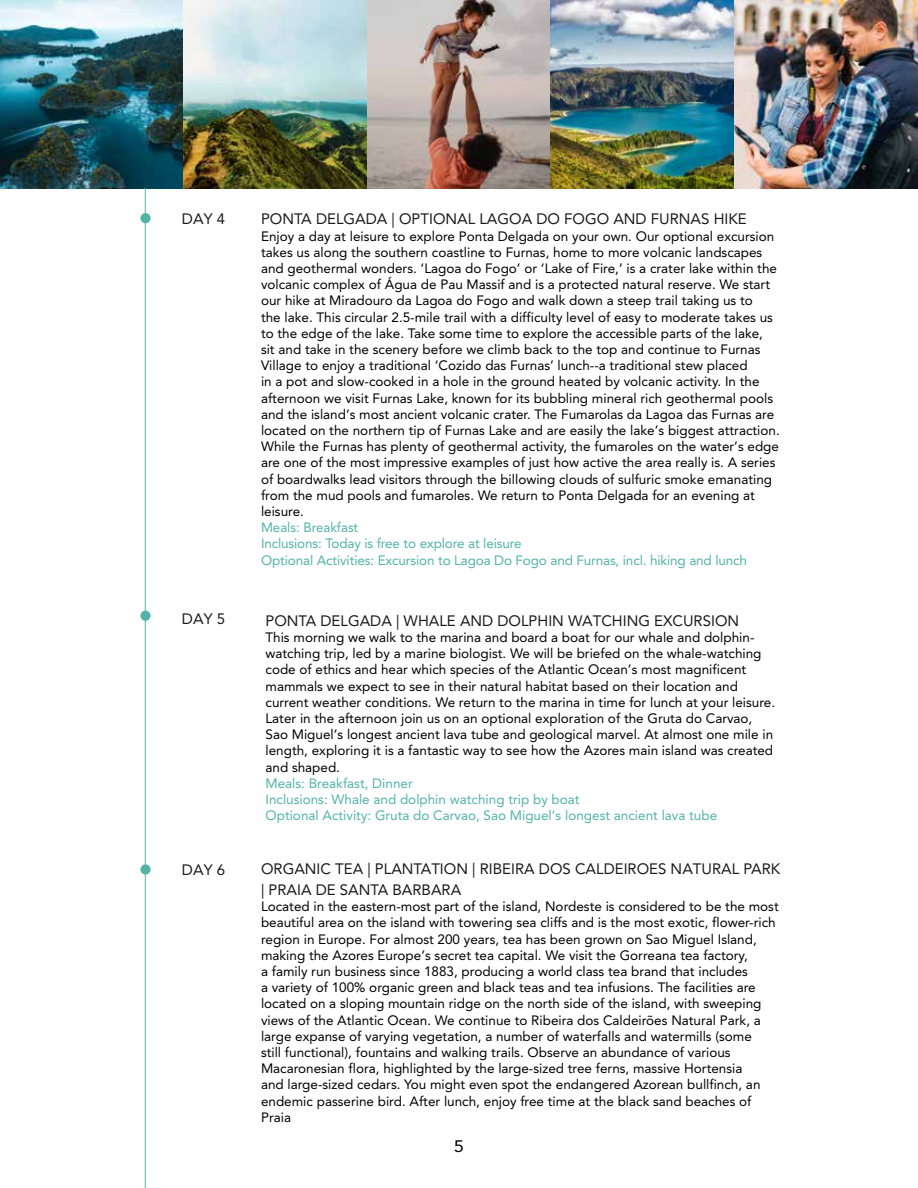
<style>
.page{position:relative;width:918px;height:1188px;background:#fff}
.page>*{position:absolute;margin:0;border:0;box-sizing:border-box;transform-origin:0 0}
.t1{font:16.5px "Avenir";color:#000101;scale:1.1 1}
.t2{font:15px/21px "Avenir";color:#1a1a1a}
.t3{font:13.5px/16.2px "Avenir";color:#000}
.t4{font:13.5px/16.2px "Avenir";color:#52b3a7}
</style>
<div class="page">
<img style="left:0;top:0;width:918px;height:189px">
<hr style="left:145px;top:188px;width:1px;height:1000px;background:#52b3a7">
<div style="left:140px;top:213px;width:11px;height:10px;background:#52b3a7;border-radius:50%"></div>
<div style="left:140px;top:611px;width:11px;height:10px;background:#52b3a7;border-radius:50%"></div>
<div style="left:140px;top:864px;width:11px;height:11px;background:#52b3a7;border-radius:50%"></div>
<p class="t2" style="left:182px;top:209px;width:45px">DAY 4</p>
<p class="t2" style="left:182px;top:609px;width:45px">DAY 5</p>
<p class="t2" style="left:182px;top:860px;width:45px">DAY 6</p>
<p class="t2" style="left:261px;top:209px;width:487px">PONTA DELGADA | OPTIONAL LAGOA DO FOGO AND FURNAS HIKE</p>
<p class="t3" style="left:261px;top:228px;width:520px">Enjoy a day at leisure to explore Ponta Delgada on your own. Our optional excursion takes us along the southern coastline to Furnas, home to more volcanic landscapes and geothermal wonders. ‘Lagoa do Fogo’ or ‘Lake of Fire,’ is a crater lake within the volcanic complex of Água de Pau Massif and is a protected natural reserve. We start our hike at Miradouro da Lagoa do Fogo and walk down a steep trail taking us to<br>the lake. This circular 2.5-mile trail with a difficulty level of easy to moderate takes us to the edge of the lake. Take some time to explore the accessible parts of the lake, sit and take in the scenery before we climb back to the top and continue to Furnas Village to enjoy a traditional ‘Cozido das Furnas’ lunch--a traditional stew placed<br>in a pot and slow-cooked in a hole in the ground heated by volcanic activity. In the afternoon we visit Furnas Lake, known for its bubbling mineral rich geothermal pools and the island’s most ancient volcanic crater. The Fumarolas da Lagoa das Furnas are located on the northern tip of Furnas Lake and are easily the lake’s biggest attraction.<br>While the Furnas has plenty of geothermal activity, the fumaroles on the water’s edge are one of the most impressive examples of just how active the area really is. A series of boardwalks lead visitors through the billowing clouds of sulfuric smoke emanating from the mud pools and fumaroles. We return to Ponta Delgada for an evening at leisure.</p>
<p class="t4" style="left:261px;top:520px;width:488px">Meals: Breakfast<br>Inclusions: Today is free to explore at leisure<br>Optional Activities: Excursion to Lagoa Do Fogo and Furnas, incl. hiking and lunch</p>
<p class="t2" style="left:266px;top:611px;width:475px">PONTA DELGADA | WHALE AND DOLPHIN WATCHING EXCURSION</p>
<p class="t3" style="left:266px;top:630px;width:511px">This morning we walk to the marina and board a boat for our whale and dolphin&shy;watching trip, led by a marine biologist. We will be briefed on the whale-watching code of ethics and hear which species of the Atlantic Ocean’s most magnificent mammals we expect to see in their natural habitat based on their location and current weather conditions. We return to the marina in time for lunch at your leisure.<br>Later in the afternoon join us on an optional exploration of the Gruta do Carvao, Sao Miguel’s longest ancient lava tube and geological marvel. At almost one mile in length, exploring it is a fantastic way to see how the Azores main island was created and shaped.</p>
<p class="t4" style="left:266px;top:775px;width:453px">Meals: Breakfast, Dinner<br>Inclusions: Whale and dolphin watching trip by boat<br>Optional Activity: Gruta do Carvao, Sao Miguel’s longest ancient lava tube</p>
<p class="t2" style="left:261px;top:859px;width:521px">ORGANIC TEA | PLANTATION | RIBEIRA DOS CALDEIROES NATURAL PARK | PRAIA DE SANTA BARBARA</p>
<p class="t3" style="left:261px;top:899px;width:519px">Located in the eastern-most part of the island, Nordeste is considered to be the most beautiful area on the island with towering sea cliffs and is the most exotic, flower-rich region in Europe. For almost 200 years, tea has been grown on Sao Miguel Island, making the Azores Europe’s secret tea capital. We visit the Gorreana tea factory,<br>a family run business since 1883, producing a world class tea brand that includes<br>a variety of 100% organic green and black teas and tea infusions. The facilities are located on a sloping mountain ridge on the north side of the island, with sweeping views of the Atlantic Ocean. We continue to Ribeira dos Caldeirões Natural Park, a large expanse of varying vegetation, a number of waterfalls and watermills (some<br>still functional), fountains and walking trails. Observe an abundance of various Macaronesian flora, highlighted by the large-sized tree ferns, massive Hortensia<br>and large-sized cedars. You might even spot the endangered Azorean bullfinch, an endemic passerine bird. After lunch, enjoy free time at the black sand beaches of Praia</p>
<p class="t1" style="left:454px;top:1134px;width:11px">5</p>
</div>
